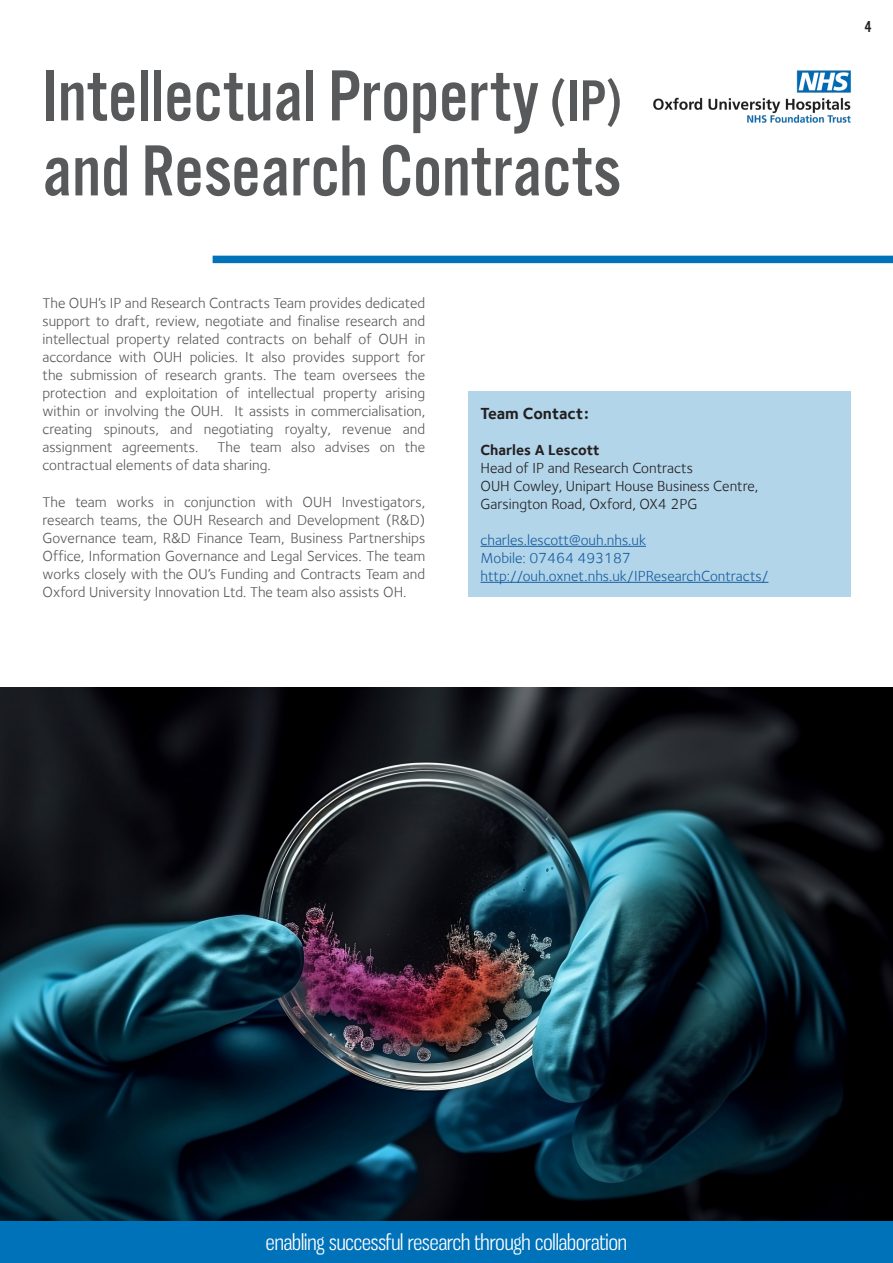
<style>
.page{position:relative;width:893px;height:1263px;background:#fff}
.page>*{position:absolute;margin:0;border:0;box-sizing:border-box;transform-origin:0 0}
.t1{font:75px "Alternate Got No 3 D";color:#58595b}
.t2{font:21px "Gnuolane Bk";color:#fff}
.t3{font:700 16.5px "Foundry Sterling";color:#231f20}
.t4{font:16.5px "Alternate Got No 3 D";color:#231f20}
.t5{font:15px/18px "Foundry Sterling";color:#58595b;text-align:justify}
.t6{font:15px "Foundry Sterling";color:#231f20}
.t7{font:15px "Foundry Sterling";color:#175d9e}
.t8{font:700 15px "Foundry Sterling";color:#231f20}
.s1{font-size:60px}
</style>
<div class="page">
<div style="left:0;top:1220px;width:893px;height:43px;background:#0072b9"></div>
<img style="left:0;top:687px;width:893px;height:533px">
<div style="left:213px;top:256px;width:680px;height:7px;background:#0072b9"></div>
<div style="left:468px;top:391px;width:382px;height:205px;background:#b3d5ea"></div>
<hr style="left:480px;top:546px;width:166px;height:1px;background:#175d9e">
<hr style="left:480px;top:582px;width:288px;height:1px;background:#175d9e">
<img style="left:653px;top:70px;width:198px;height:53px">
<p class="t1" style="left:43px;top:56px;width:581px">Intellectual Property <span class="s1">(IP)</span></p>
<p class="t1" style="left:43px;top:131px;width:580px">and Research Contracts</p>
<p class="t5" style="left:43px;top:294px;width:384px">The OUH’s IP and Research Contracts Team provides dedicated support to draft, review, negotiate and finalise research and intellectual property related contracts on behalf of OUH in accordance with OUH policies. It also provides support for the submission of research grants. The team oversees the protection and exploitation of intellectual property arising within or involving the OUH. It assists in commercialisation, creating spinouts, and negotiating royalty, revenue and assignment agreements.</p>
<p class="t5" style="left:43px;top:438px;width:384px;text-indent:175px">The team also advises on the contractual elements of data sharing.</p>
<p class="t5" style="left:43px;top:492px;width:384px">The team works in conjunction with OUH Investigators, research teams, the OUH Research and Development (R&amp;D)<br>Governance team, R&amp;D Finance Team, Business Partnerships Office, Information Governance and Legal Services. The team works closely with the OU’s Funding and Contracts Team and Oxford University Innovation Ltd. The team also assists OH.</p>
<p class="t3" style="left:480px;top:403px;width:110px">Team Contact:</p>
<p class="t8" style="left:480px;top:441px;width:121px">Charles A Lescott</p>
<p class="t6" style="left:480px;top:459px;width:214px">Head of IP and Research Contracts</p>
<p class="t6" style="left:480px;top:477px;width:279px">OUH Cowley, Unipart House Business Centre,</p>
<p class="t6" style="left:480px;top:495px;width:218px">Garsington Road, Oxford, OX4 2PG</p>
<p class="t7" style="left:480px;top:531px;width:167px">charles.lescott@ouh.nhs.uk</p>
<p class="t7" style="left:480px;top:549px;width:152px">Mobile: 07464 493187</p>
<p class="t7" style="left:480px;top:567px;width:289px">http://ouh.oxnet.nhs.uk/IPResearchContracts/</p>
<p class="t4" style="left:865px;top:18px;width:8px">4</p>
<h2 class="t2" style="left:266px;top:1230px;width:363px">enabling successful research through collaboration</h2>
</div>
